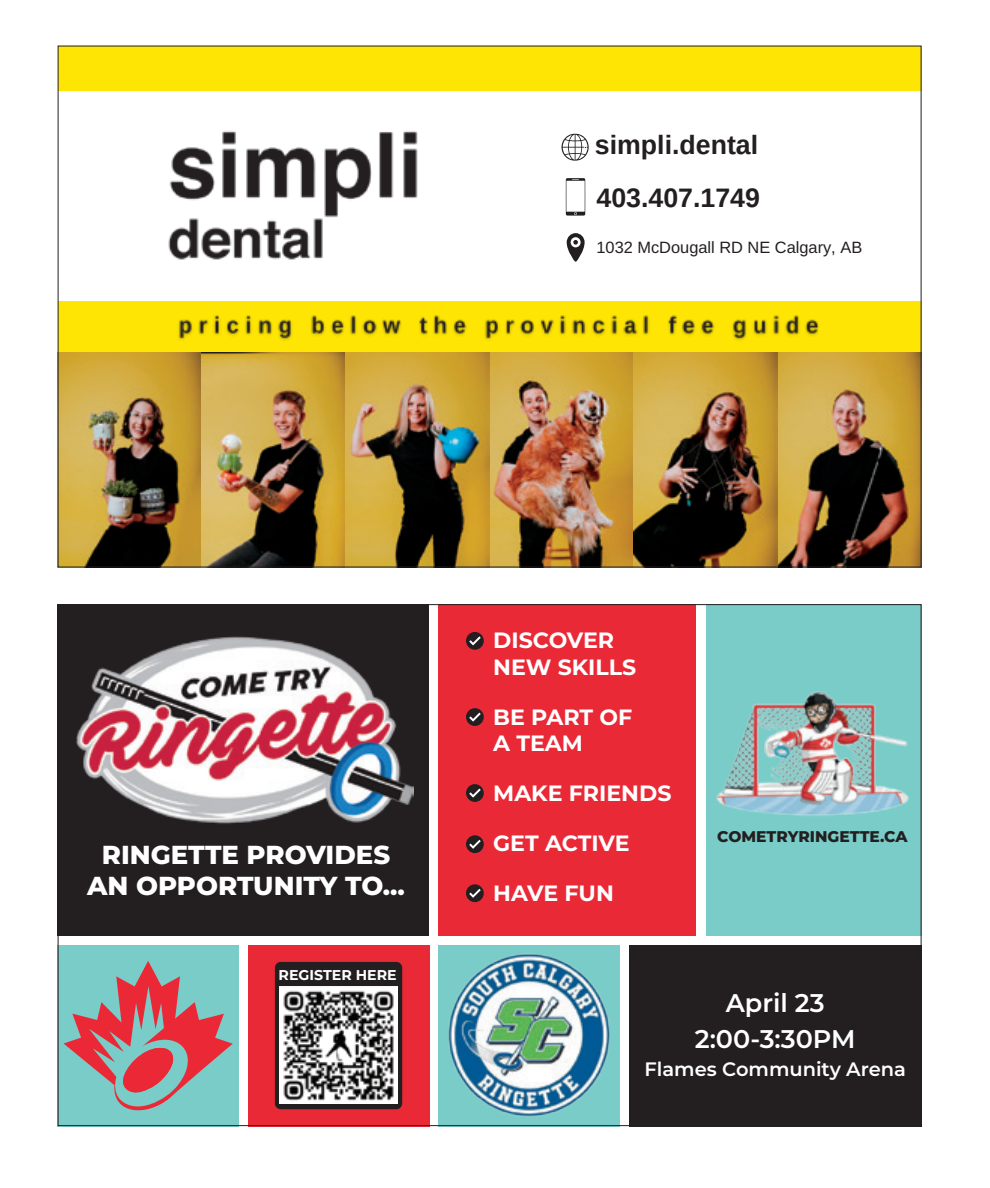
<style>
.page{position:relative;width:990px;height:1188px;background:#fff}
.page>*{position:absolute;margin:0;border:0;box-sizing:border-box;transform-origin:0 0}
.t1{font:700 26.8px/53.8px "Arimo";color:#231f20}
.t2{font:800 26px/31.2px "Montserrat";color:#fff;text-align:center}
.t3{font:600 25.6px/36.6px "Montserrat";color:#fff;text-align:center}
.t4{font:700 22.2px/26.6px "Montserrat";color:#fff}
.t5{font:600 19.4px "Montserrat";color:#fff}
.t6{font:16.4px "Arimo";color:#231f20}
.t7{font:800 15.4px "Montserrat";color:#231f20}
.t8{font:700 14.2px "Montserrat";color:#fff}
</style>
<div class="page">
<div style="left:58px;top:301px;width:864px;height:267px;background:#fee503"></div>
<img style="left:60px;top:352px;width:860px;height:214px">
<img style="left:168px;top:131px;width:250px;height:129px">
<svg style="left:562px;top:134px;width:27px;height:27px"></svg>
<div style="left:58px;top:46px;width:864px;height:45px;background:#fee503"></div>
<svg style="left:566px;top:178px;width:19px;height:38px"></svg>
<svg style="left:567px;top:233px;width:18px;height:29px"></svg>
<img style="left:178px;top:315px;width:641px;height:25px">
<div style="left:58px;top:945px;width:181px;height:181px;background:#7accc8"></div>
<svg style="left:64px;top:961px;width:169px;height:149px"></svg>
<div style="left:58px;top:604px;width:371px;height:332px;background:#231f20"></div>
<img style="left:77px;top:637px;width:337px;height:187px">
<div style="left:629px;top:945px;width:293px;height:181px;background:#231f20"></div>
<div style="left:706px;top:604px;width:216px;height:332px;background:#7accc8"></div>
<img style="left:716px;top:691px;width:193px;height:125px">
<div style="left:438px;top:945px;width:182px;height:181px;background:#7accc8"></div>
<img style="left:448px;top:953px;width:162px;height:164px">
<div style="left:438px;top:604px;width:258px;height:332px;background:#ea2937"></div>
<svg style="left:466px;top:632px;width:18px;height:18px"></svg>
<svg style="left:469px;top:636px;width:12px;height:9px"></svg>
<svg style="left:466px;top:708px;width:18px;height:18px"></svg>
<svg style="left:469px;top:713px;width:12px;height:9px"></svg>
<svg style="left:466px;top:784px;width:18px;height:18px"></svg>
<svg style="left:469px;top:789px;width:12px;height:9px"></svg>
<div style="left:466px;top:835px;width:18px;height:18px;background:#231f20;border-radius:50%"></div>
<svg style="left:469px;top:840px;width:12px;height:9px"></svg>
<div style="left:466px;top:884px;width:18px;height:18px;background:#231f20;border-radius:50%"></div>
<svg style="left:469px;top:889px;width:12px;height:9px"></svg>
<div style="left:248px;top:945px;width:181px;height:181px;background:#ea2937"></div>
<div style="left:275px;top:962px;width:127px;height:147px;background:#231f20;border-radius:6px"></div>
<img style="left:280px;top:987px;width:117px;height:117px">
<p class="t1" style="left:595px;top:118px;width:167px">simpli.dental<br>403.407.1749</p>
<p class="t6" style="left:597px;top:236px;width:267px">1032 McDougall RD NE Calgary, AB</p>
<p class="t2" style="left:87px;top:837px;width:319px">RINGETTE PROVIDES<br>AN OPPORTUNITY TO...</p>
<p class="t8" style="left:279px;top:964px;width:120px">REGISTER HERE</p>
<p class="t4" style="left:493px;top:626px;width:144px">DISCOVER<br>NEW SKILLS</p>
<p class="t4" style="left:493px;top:703px;width:140px">BE PART OF<br>A TEAM</p>
<p class="t4" style="left:493px;top:779px;width:180px">MAKE FRIENDS</p>
<p class="t4" style="left:493px;top:829px;width:138px">GET ACTIVE</p>
<p class="t4" style="left:493px;top:879px;width:122px">HAVE FUN</p>
<p class="t7" style="left:717px;top:826px;width:192px">COMETRYRINGETTE.CA</p>
<p class="t3" style="left:695px;top:983px;width:162px">April 23<br>2:00-3:30PM</p>
<p class="t5" style="left:645px;top:1056px;width:263px">Flames Community Arena</p>
</div>
